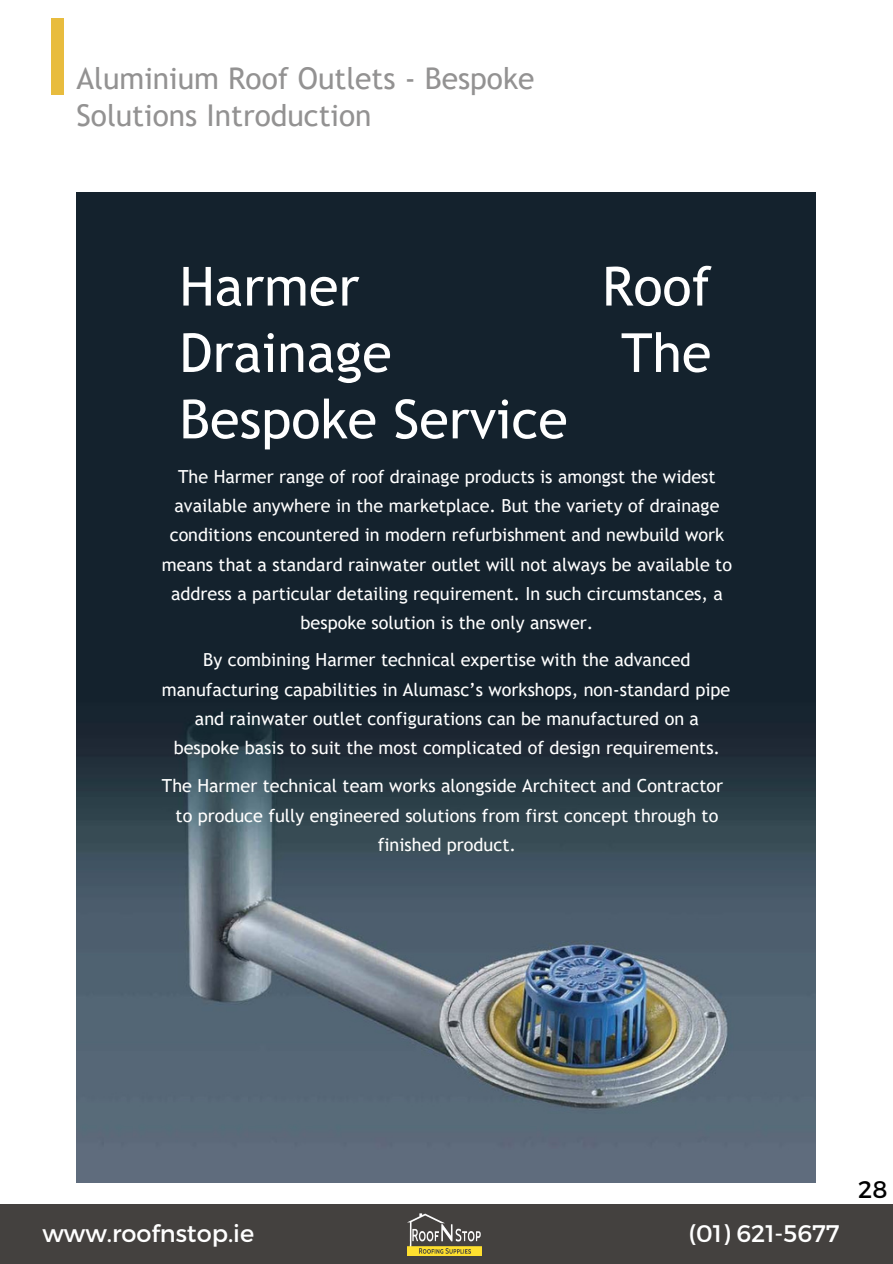
<style>
.page{position:relative;width:893px;height:1264px;background:#fff}
.page>*{position:absolute;margin:0;border:0;box-sizing:border-box;transform-origin:0 0}
.t1{font:54px "Trebuchet MS";color:#fff}
.t2{font:30px/37.2px "Trebuchet MS";color:#939292}
.t3{font:24px "Montserrat";color:#fff}
.t4{font:24px "Montserrat";color:#000}
.t5{font:18px/29.2px "Trebuchet MS";color:#fff;text-align:center}
</style>
<div class="page">
<div style="left:51px;top:18px;width:13px;height:77px;background:#e8bc3e"></div>
<img style="left:77px;top:193px;width:738px;height:988px">
<div style="left:0;top:1203px;width:892px;height:60px;background:#44413f"></div>
<img style="left:408px;top:1213px;width:73px;height:42px">
<p class="t2" style="left:77px;top:60px;width:459px">Aluminium Roof Outlets - Bespoke<br>Solutions Introduction</p>
<p class="t1" style="left:179px;top:255px;width:181px">Harmer</p>
<p class="t1" style="left:602px;top:255px;width:111px">Roof</p>
<p class="t1" style="left:179px;top:321px;width:214px">Drainage</p>
<p class="t1" style="left:621px;top:321px;width:92px">The</p>
<p class="t1" style="left:179px;top:388px;width:390px">Bespoke Service</p>
<p class="t5" style="left:162px;top:462px;width:571px">The Harmer range of roof drainage products is amongst the widest available anywhere in the marketplace. But the variety of drainage conditions encountered in modern refurbishment and newbuild work means that a standard rainwater outlet will not always be available to address a particular detailing requirement. In such circumstances, a bespoke solution is the only answer.</p>
<p class="t5" style="left:203px;top:645px;width:489px">By combining Harmer technical expertise with the advanced</p>
<p class="t5" style="left:162px;top:674px;width:570px">manufacturing capabilities in Alumasc’s workshops, non-standard pipe</p>
<p class="t5" style="left:195px;top:703px;width:505px">and rainwater outlet configurations can be manufactured on a</p>
<p class="t5" style="left:174px;top:733px;width:548px">bespoke basis to suit the most complicated of design requirements.</p>
<p class="t5" style="left:162px;top:771px;width:562px">The Harmer technical team works alongside Architect and Contractor</p>
<p class="t5" style="left:175px;top:800px;width:544px">to produce fully engineered solutions from first concept through to</p>
<p class="t5" style="left:378px;top:829px;width:140px">finished product.</p>
<p class="t3" style="left:42px;top:1217px;width:213px">www.roofnstop.ie</p>
<p class="t3" style="left:688px;top:1217px;width:152px">(01) 621-5677</p>
<p class="t4" style="left:858px;top:1174px;width:31px">28</p>
</div>
